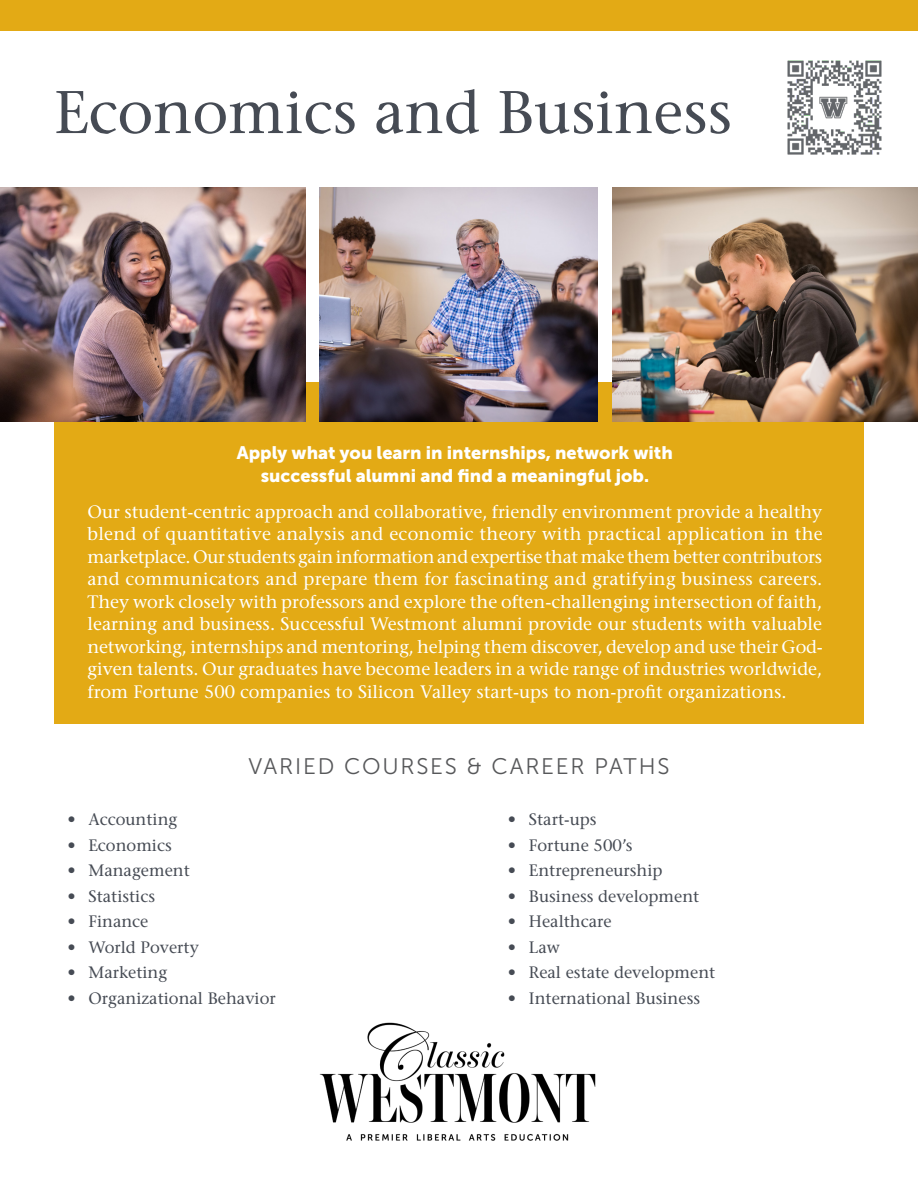
<style>
.page{position:relative;width:918px;height:1188px;background:#fff}
.page>*{position:absolute;margin:0;border:0;box-sizing:border-box;transform-origin:0 0}
.t1{font:500 60px "Stone Serif Std";color:#464b54}
.t2{font:22.5px "Museo Sans 300";letter-spacing:.08em;color:#57585a}
.museo_sans{font:500 18px/22.5px "Stone Serif Std";color:#fff;text-align:justify}
.museo_sans-2{font:18px/22.5px "Museo Sans 900";color:#fff;text-align:center}
.t3{font:500 16.5px "Stone Serif Std";color:#464b54}
</style>
<div class="page">
<div style="left:0;top:0;width:918px;height:31px;background:#e3aa15"></div>
<div style="left:54px;top:382px;width:810px;height:342px;background:#e3aa15"></div>
<img style="left:0;top:188px;width:306px;height:234px">
<img style="left:319px;top:188px;width:279px;height:234px">
<img style="left:612px;top:188px;width:306px;height:234px">
<img style="left:787px;top:60px;width:95px;height:95px">
<img style="left:319px;top:1022px;width:277px;height:119px">
<p class="t1" style="left:54px;top:77px;width:679px">Economics and Business</p>
<p class="museo_sans-2" style="left:237px;top:442px;width:437px">Apply what you learn in internships, network with successful alumni and find a meaningful job.</p>
<p class="museo_sans" style="left:87px;top:500px;width:737px">Our student-centric approach and collaborative, friendly environment provide a healthy blend of quantitative analysis and economic theory with practical application in the marketplace. Our students gain information and expertise that make them better contributors and communicators and prepare them for fascinating and gratifying business careers.<br>They work closely with professors and explore the often-challenging intersection of faith, learning and business. Successful Westmont alumni provide our students with valuable networking, internships and mentoring, helping them discover, develop and use their God&shy;given talents. Our graduates have become leaders in a wide range of industries worldwide, from Fortune 500 companies to Silicon Valley start-ups to non-profit organizations.</p>
<p class="t2" style="left:249px;top:754px;width:422px">VARIED COURSES &amp; CAREER PATHS</p>
<p class="t3" style="left:68px;top:810px;width:111px">• Accounting</p>
<p class="t3" style="left:68px;top:835px;width:106px">• Economics</p>
<p class="t3" style="left:68px;top:861px;width:124px">• Management</p>
<p class="t3" style="left:68px;top:886px;width:89px">• Statistics</p>
<p class="t3" style="left:68px;top:912px;width:82px">• Finance</p>
<p class="t3" style="left:68px;top:937px;width:133px">• World Poverty</p>
<p class="t3" style="left:68px;top:963px;width:101px">• Marketing</p>
<p class="t3" style="left:68px;top:988px;width:210px">• Organizational Behavior</p>
<p class="t3" style="left:508px;top:810px;width:90px">• Start-ups</p>
<p class="t3" style="left:508px;top:835px;width:126px">• Fortune 500’s</p>
<p class="t3" style="left:508px;top:861px;width:156px">• Entrepreneurship</p>
<p class="t3" style="left:508px;top:886px;width:193px">• Business development</p>
<p class="t3" style="left:508px;top:912px;width:105px">• Healthcare</p>
<p class="t3" style="left:508px;top:937px;width:53px">• Law</p>
<p class="t3" style="left:508px;top:963px;width:209px">• Real estate development</p>
<p class="t3" style="left:508px;top:988px;width:194px">• International Business</p>
</div>
